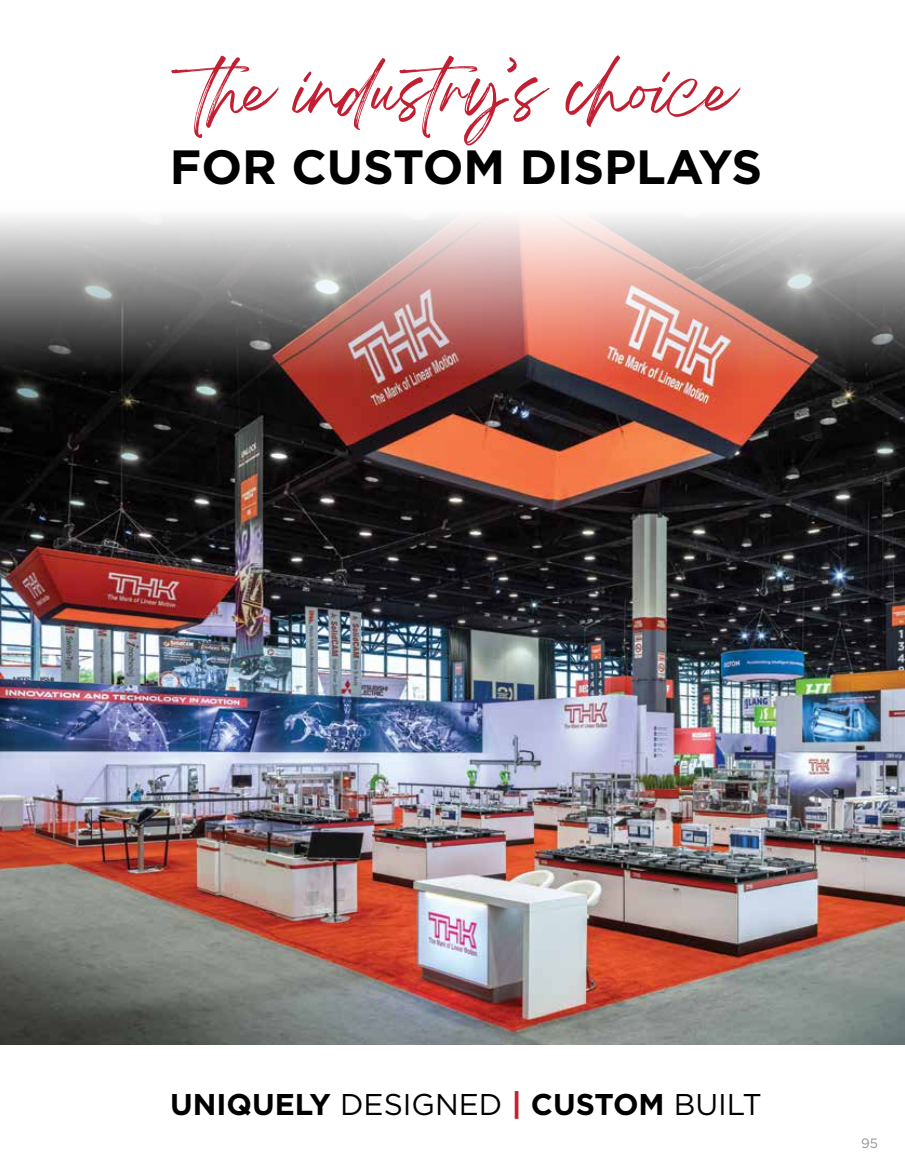
<style>
.page{position:relative;width:905px;height:1175px;background:#fff}
.page>*{position:absolute;margin:0;border:0;box-sizing:border-box;transform-origin:0 0}
.t1{font:55.5px "Breathing Personal Use";letter-spacing:-.015em;color:#c22032}
.t2{font:700 48px "Gotham HTF";color:#000}
.t3{font:700 30px "Gotham HTF";color:#000}
.t4{font:13.5px "Gotham";color:#939598}
.s1{font-weight:400}
.s2{color:#c32032}
</style>
<div class="page">
<img style="left:0;top:216px;width:904px;height:828px">
<h1 class="t1" style="left:197px;top:74px;width:540px">the industry’s choice</h1>
<h2 class="t2" style="left:170px;top:139px;width:593px">FOR CUSTOM DISPLAYS</h2>
<p class="t3" style="left:170px;top:1086px;width:593px">UNIQUELY <span class="s1">DESIGNED</span> <span class="s2">|</span> CUSTOM <span class="s1">BUILT</span></p>
<p class="t4" style="left:861px;top:1134px;width:18px">95</p>
</div>
